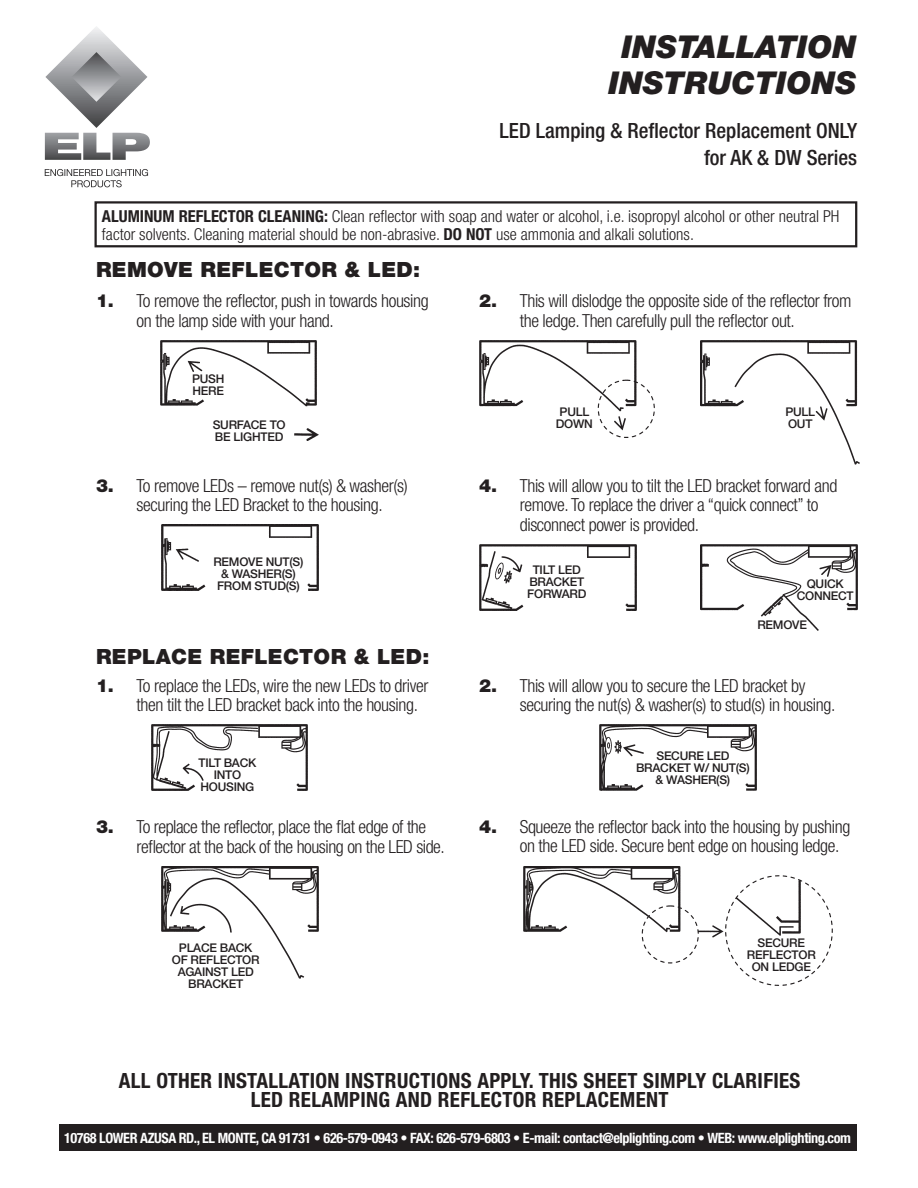
<style>
.page{position:relative;width:918px;height:1188px;background:#fff}
.page>*{position:absolute;margin:0;border:0;box-sizing:border-box;transform-origin:0 0}
.t1{font:italic 900 31.5px/36px "Helvetica Neue";color:#231f20;text-align:center}
.t2{font:700 condensed 21px/19.5px "Helvetica Neue";letter-spacing:.015em;color:#231f20;text-align:center}
.t3{font:500 condensed 21px/27px "Helvetica Neue";color:#231f20;text-align:right}
.t4{font:900 21px "Helvetica Neue";letter-spacing:.015em;color:#231f20}
.t5{font:300 condensed 18px/19.5px "Helvetica Neue";letter-spacing:-.02em;color:#231f20}
.t6{font:300 condensed 16.5px/18px "Helvetica Neue";color:#231f20}
.t7{font:700 condensed 14.25px "Helvetica Neue";letter-spacing:-.03em;color:#fff}
.t8{font:500 12px/12px "Helvetica Neue";letter-spacing:-.02em;color:#231f20;text-align:center}
.s1{font-weight:700}
.s2{font-weight:900;font-stretch:normal}
</style>
<div class="page">
<svg style="left:45px;top:169px;width:103px;height:18px"></svg>
<svg style="left:45px;top:27px;width:105px;height:133px"></svg>
<img style="left:161px;top:340px;width:157px;height:100px">
<img style="left:479px;top:340px;width:175px;height:97px">
<img style="left:700px;top:340px;width:160px;height:124px">
<img style="left:161px;top:525px;width:157px;height:65px">
<img style="left:151px;top:725px;width:157px;height:65px">
<img style="left:600px;top:725px;width:157px;height:65px">
<img style="left:524px;top:866px;width:309px;height:120px">
<img style="left:161px;top:866px;width:157px;height:113px">
<div style="left:94px;top:201px;width:763px;height:46px;border:2px solid #231f20"></div>
<div style="left:60px;top:1124px;width:797px;height:27px;background:#231f20"></div>
<img style="left:479px;top:544px;width:157px;height:66px">
<img style="left:701px;top:544px;width:156px;height:87px">
<h1 class="t1" style="left:609px;top:28px;width:249px">INSTALLATION<br>INSTRUCTIONS</h1>
<p class="t3" style="left:500px;top:117px;width:359px">LED Lamping &amp; Reflector Replacement ONLY for AK &amp; DW Series</p>
<p class="t6" style="left:102px;top:207px;width:739px"><span class="s1">ALUMINUM REFLECTOR CLEANING:</span> Clean reflector with soap and water or alcohol, i.e. isopropyl alcohol or other neutral PH factor solvents. Cleaning material should be non-abrasive. <span class="s1">DO NOT</span> use ammonia and alkali solutions.</p>
<p class="t4" style="left:96px;top:257px;width:326px">REMOVE REFLECTOR &amp; LED:</p>
<p class="t5" style="left:137px;top:291px;width:294px;text-indent:-40px"><span class="s2">1.</span> To remove the reflector, push in towards housing on the lamp side with your hand.</p>
<p class="t8" style="left:192px;top:372px;width:34px;text-align:left">PUSH<br>HERE</p>
<p class="t5" style="left:520px;top:291px;width:333px;text-indent:-40px"><span class="s2">2.</span> This will dislodge the opposite side of the reflector from the ledge. Then carefully pull the reflector out.</p>
<p class="t8" style="left:556px;top:406px;width:39px">PULL<br>DOWN</p>
<p class="t8" style="left:785px;top:406px;width:31px">PULL</p>
<p class="t8" style="left:213px;top:418px;width:74px">SURFACE TO</p>
<p class="t8" style="left:788px;top:418px;width:26px">OUT</p>
<p class="t8" style="left:215px;top:430px;width:70px">BE LIGHTED</p>
<p class="t5" style="left:137px;top:476px;width:273px;text-indent:-40px"><span class="s2">3.</span> To remove LEDs – remove nut(s) &amp; washer(s) securing the LED Bracket to the housing.</p>
<p class="t8" style="left:213px;top:556px;width:92px">REMOVE NUT(S) &amp; WASHER(S)<br>FROM STUD(S)</p>
<p class="t4" style="left:96px;top:644px;width:335px">REPLACE REFLECTOR &amp; LED:</p>
<p class="t5" style="left:137px;top:676px;width:293px;text-indent:-40px"><span class="s2">1.</span> To replace the LEDs, wire the new LEDs to driver then tilt the LED bracket back into the housing.</p>
<p class="t5" style="left:520px;top:476px;width:319px;text-indent:-40px"><span class="s2">4.</span> This will allow you to tilt the LED bracket forward and remove. To replace the driver a “quick connect” to disconnect power is provided.</p>
<p class="t8" style="left:527px;top:563px;width:61px">TILT LED<br>BRACKET<br>FORWARD</p>
<p class="t8" style="left:797px;top:578px;width:59px">QUICK<br>CONNECT</p>
<p class="t8" style="left:757px;top:618px;width:51px">REMOVE</p>
<p class="t5" style="left:520px;top:675px;width:317px;text-indent:-40px"><span class="s2">2.</span> This will allow you to secure the LED bracket by securing the nut(s) &amp; washer(s) to stud(s) in housing.</p>
<p class="t8" style="left:199px;top:757px;width:59px">TILT BACK<br>INTO<br>HOUSING</p>
<p class="t8" style="left:636px;top:750px;width:115px">SECURE LED<br>BRACKET W/ NUT(S) &amp; WASHER(S)</p>
<p class="t5" style="left:137px;top:817px;width:310px;text-indent:-40px"><span class="s2">3.</span> To replace the reflector, place the flat edge of the reflector at the back of the housing on the LED side.</p>
<p class="t5" style="left:520px;top:816px;width:332px;text-indent:-40px"><span class="s2">4.</span> Squeeze the reflector back into the housing by pushing on the LED side. Secure bent edge on housing ledge.</p>
<p class="t8" style="left:172px;top:941px;width:89px">PLACE BACK<br>OF REFLECTOR<br>AGAINST LED<br>BRACKET</p>
<p class="t8" style="left:747px;top:937px;width:71px">SECURE<br>REFLECTOR<br>ON LEDGE</p>
<p class="t2" style="left:119px;top:1070px;width:683px">ALL OTHER INSTALLATION INSTRUCTIONS APPLY. THIS SHEET SIMPLY CLARIFIES<br>LED RELAMPING AND REFLECTOR REPLACEMENT</p>
<p class="t7" style="left:64px;top:1130px;width:788px">10768 LOWER AZUSA RD., EL MONTE, CA 91731 • 626-579-0943 • FAX: 626-579-6803 • E-mail: contact@elplighting.com • WEB: www.elplighting.com</p>
</div>
